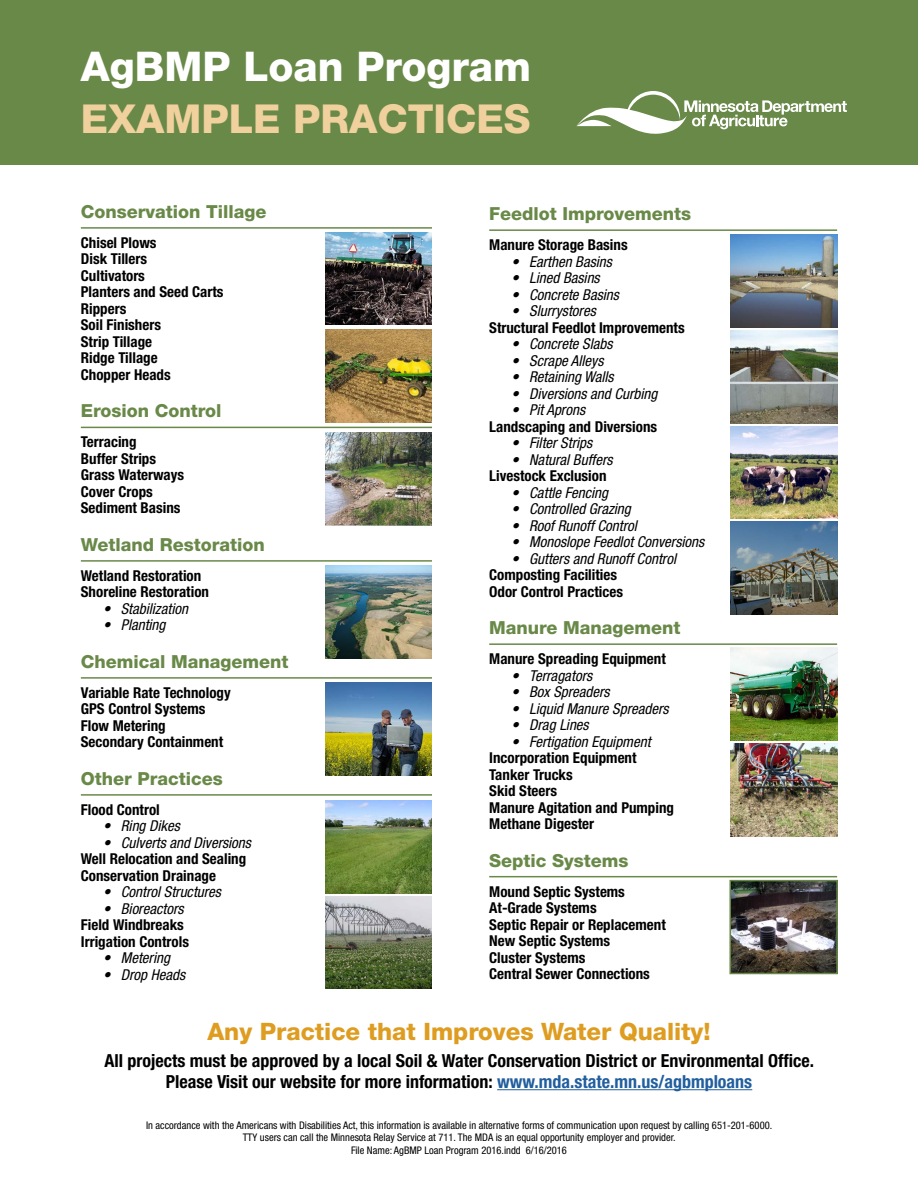
<style>
.page{position:relative;width:918px;height:1188px;background:#fff}
.page>*{position:absolute;margin:0;border:0;box-sizing:border-box;transform-origin:0 0}
.H1_Main_Title_85_pt{font:800 40.95px "Helvetica Neue";color:#fff}
.H1_Main_Title_85_pt-2{font:800 39.9px "Helvetica Neue";color:#f0d19e}
.H1_Main_Title_85_pt-3{font:800 24px "Helvetica Neue";color:#de9d21}
.P1{font:700 condensed 18px "Helvetica Neue";color:#000}
.t1{font:800 18px "Helvetica Neue";color:#698948}
.P1-2{font:700 condensed 15px "Helvetica Neue";color:#000}
.t2{font:italic condensed 15px "Helvetica Neue";color:#000}
.ADA_statement{font:condensed 10.5px "Helvetica Neue";color:#000}
.s1{color:#215e9e}
</style>
<div class="page">
<div style="left:0;top:0;width:918px;height:164px;background:#698948"></div>
<hr style="left:81px;top:227px;width:351px;height:2px;background:#698948">
<hr style="left:81px;top:427px;width:351px;height:1px;background:#698948">
<hr style="left:81px;top:560px;width:351px;height:2px;background:#698948">
<hr style="left:81px;top:677px;width:351px;height:2px;background:#698948">
<hr style="left:81px;top:794px;width:351px;height:2px;background:#698948">
<hr style="left:489px;top:229px;width:348px;height:2px;background:#698948">
<hr style="left:489px;top:643px;width:348px;height:2px;background:#698948">
<hr style="left:489px;top:876px;width:348px;height:1px;background:#698948">
<svg style="left:577px;top:91px;width:270px;height:43px"></svg>
<img style="left:325px;top:232px;width:107px;height:93px">
<img style="left:730px;top:234px;width:107px;height:93px">
<img style="left:730px;top:426px;width:107px;height:93px">
<img style="left:325px;top:432px;width:107px;height:93px">
<img style="left:325px;top:329px;width:107px;height:93px">
<img style="left:730px;top:330px;width:107px;height:93px">
<img style="left:730px;top:522px;width:107px;height:93px">
<img style="left:730px;top:648px;width:107px;height:93px">
<img style="left:730px;top:744px;width:107px;height:93px">
<img style="left:732px;top:883px;width:103px;height:88px">
<div style="left:729px;top:880px;width:109px;height:94px;border:2px solid #698948"></div>
<img style="left:325px;top:566px;width:107px;height:93px">
<img style="left:325px;top:683px;width:107px;height:93px">
<img style="left:325px;top:800px;width:107px;height:93px">
<img style="left:325px;top:896px;width:107px;height:93px">
<hr style="left:497px;top:1089px;width:255px;height:1px;background:#215e9e">
<h1 class="H1_Main_Title_85_pt" style="left:81px;top:42px;width:452px">AgBMP Loan Program</h1>
<h1 class="H1_Main_Title_85_pt-2" style="left:81px;top:95px;width:451px">EXAMPLE PRACTICES</h1>
<h2 class="t1" style="left:81px;top:201px;width:187px">Conservation Tillage</h2>
<p class="P1-2" style="left:81px;top:233px;width:77px">Chisel Plows</p>
<p class="P1-2" style="left:81px;top:250px;width:68px">Disk Tillers</p>
<p class="P1-2" style="left:81px;top:266px;width:66px">Cultivators</p>
<p class="P1-2" style="left:81px;top:283px;width:144px">Planters and Seed Carts</p>
<p class="P1-2" style="left:81px;top:299px;width:47px">Rippers</p>
<p class="P1-2" style="left:81px;top:316px;width:82px">Soil Finishers</p>
<p class="P1-2" style="left:81px;top:332px;width:73px">Strip Tillage</p>
<p class="P1-2" style="left:81px;top:349px;width:78px">Ridge Tillage</p>
<p class="P1-2" style="left:81px;top:365px;width:91px">Chopper Heads</p>
<h2 class="t1" style="left:81px;top:400px;width:142px">Erosion Control</h2>
<p class="P1-2" style="left:81px;top:433px;width:57px">Terracing</p>
<p class="P1-2" style="left:81px;top:449px;width:77px">Buffer Strips</p>
<p class="P1-2" style="left:81px;top:466px;width:105px">Grass Waterways</p>
<p class="P1-2" style="left:81px;top:482px;width:74px">Cover Crops</p>
<p class="P1-2" style="left:81px;top:499px;width:101px">Sediment Basins</p>
<h2 class="t1" style="left:81px;top:534px;width:186px">Wetland Restoration</h2>
<p class="P1-2" style="left:81px;top:566px;width:122px">Wetland Restoration</p>
<p class="P1-2" style="left:81px;top:583px;width:130px">Shoreline Restoration</p>
<p class="t2" style="left:103px;top:600px;width:87px">• Stabilization</p>
<p class="t2" style="left:103px;top:616px;width:64px">• Planting</p>
<h2 class="t1" style="left:81px;top:651px;width:209px">Chemical Management</h2>
<p class="P1-2" style="left:81px;top:683px;width:152px">Variable Rate Technology</p>
<p class="P1-2" style="left:81px;top:700px;width:126px">GPS Control Systems</p>
<p class="P1-2" style="left:81px;top:716px;width:86px">Flow Metering</p>
<p class="P1-2" style="left:81px;top:733px;width:144px">Secondary Containment</p>
<h2 class="t1" style="left:81px;top:768px;width:144px">Other Practices</h2>
<p class="P1-2" style="left:81px;top:800px;width:81px">Flood Control</p>
<p class="t2" style="left:103px;top:817px;width:78px">• Ring Dikes</p>
<p class="t2" style="left:103px;top:834px;width:150px">• Culverts and Diversions</p>
<p class="P1-2" style="left:81px;top:850px;width:167px">Well Relocation and Sealing</p>
<p class="P1-2" style="left:81px;top:866px;width:137px">Conservation Drainage</p>
<p class="t2" style="left:103px;top:883px;width:120px">• Control Structures</p>
<p class="t2" style="left:103px;top:900px;width:82px">• Bioreactors</p>
<p class="P1-2" style="left:81px;top:916px;width:105px">Field Windbreaks</p>
<p class="P1-2" style="left:81px;top:932px;width:110px">Irrigation Controls</p>
<p class="t2" style="left:103px;top:949px;width:68px">• Metering</p>
<p class="t2" style="left:103px;top:966px;width:84px">• Drop Heads</p>
<h2 class="t1" style="left:489px;top:203px;width:204px">Feedlot Improvements</h2>
<p class="P1-2" style="left:489px;top:236px;width:140px">Manure Storage Basins</p>
<p class="t2" style="left:511px;top:253px;width:102px">• Earthen Basins</p>
<p class="t2" style="left:511px;top:269px;width:90px">• Lined Basins</p>
<p class="t2" style="left:511px;top:286px;width:109px">• Concrete Basins</p>
<p class="t2" style="left:511px;top:302px;width:86px">• Slurrystores</p>
<p class="P1-2" style="left:489px;top:318px;width:197px">Structural Feedlot Improvements</p>
<p class="t2" style="left:511px;top:335px;width:103px">• Concrete Slabs</p>
<p class="t2" style="left:511px;top:352px;width:94px">• Scrape Alleys</p>
<p class="t2" style="left:511px;top:368px;width:104px">• Retaining Walls</p>
<p class="t2" style="left:511px;top:385px;width:148px">• Diversions and Curbing</p>
<p class="t2" style="left:511px;top:401px;width:75px">• Pit Aprons</p>
<p class="P1-2" style="left:489px;top:417px;width:169px">Landscaping and Diversions</p>
<p class="t2" style="left:511px;top:434px;width:82px">• Filter Strips</p>
<p class="t2" style="left:511px;top:451px;width:103px">• Natural Buffers</p>
<p class="P1-2" style="left:489px;top:467px;width:119px">Livestock Exclusion</p>
<p class="t2" style="left:511px;top:484px;width:98px">• Cattle Fencing</p>
<p class="t2" style="left:511px;top:500px;width:121px">• Controlled Grazing</p>
<p class="t2" style="left:511px;top:517px;width:127px">• Roof Runoff Control</p>
<p class="t2" style="left:511px;top:533px;width:194px">• Monoslope Feedlot Conversions</p>
<p class="t2" style="left:511px;top:550px;width:166px">• Gutters and Runoff Control</p>
<p class="P1-2" style="left:489px;top:566px;width:129px">Composting Facilities</p>
<p class="P1-2" style="left:489px;top:582px;width:135px">Odor Control Practices</p>
<h2 class="t1" style="left:489px;top:617px;width:193px">Manure Management</h2>
<p class="P1-2" style="left:489px;top:650px;width:178px">Manure Spreading Equipment</p>
<p class="t2" style="left:511px;top:667px;width:82px">• Terragators</p>
<p class="t2" style="left:511px;top:683px;width:100px">• Box Spreaders</p>
<p class="t2" style="left:511px;top:700px;width:159px">• Liquid Manure Spreaders</p>
<p class="t2" style="left:511px;top:716px;width:79px">• Drag Lines</p>
<p class="t2" style="left:511px;top:733px;width:141px">• Fertigation Equipment</p>
<p class="P1-2" style="left:489px;top:749px;width:149px">Incorporation Equipment</p>
<p class="P1-2" style="left:489px;top:765px;width:85px">Tanker Trucks</p>
<p class="P1-2" style="left:489px;top:782px;width:69px">Skid Steers</p>
<p class="P1-2" style="left:489px;top:798px;width:186px">Manure Agitation and Pumping</p>
<p class="P1-2" style="left:489px;top:815px;width:106px">Methane Digester</p>
<h2 class="t1" style="left:489px;top:850px;width:141px">Septic Systems</h2>
<p class="P1-2" style="left:489px;top:882px;width:137px">Mound Septic Systems</p>
<p class="P1-2" style="left:489px;top:899px;width:109px">At-Grade Systems</p>
<p class="P1-2" style="left:489px;top:915px;width:178px">Septic Repair or Replacement</p>
<p class="P1-2" style="left:489px;top:932px;width:123px">New Septic Systems</p>
<p class="P1-2" style="left:489px;top:948px;width:98px">Cluster Systems</p>
<p class="P1-2" style="left:489px;top:965px;width:162px">Central Sewer Connections</p>
<h1 class="H1_Main_Title_85_pt-3" style="left:207px;top:1017px;width:505px">Any Practice that Improves Water Quality!</h1>
<p class="P1" style="left:105px;top:1050px;width:711px">All projects must be approved by a local Soil &amp; Water Conservation District or Environmental Office.</p>
<p class="P1" style="left:166px;top:1071px;width:588px">Please Visit our website for more information: <span class="s1">www.mda.state.mn.us/agbmploans</span></p>
<p class="ADA_statement" style="left:146px;top:1119px;width:628px">In accordance with the Americans with Disabilities Act, this information is available in alternative forms of communication upon request by calling 651-201-6000.</p>
<p class="ADA_statement" style="left:243px;top:1131px;width:434px">TTY users can call the Minnesota Relay Service at 711. The MDA is an equal opportunity employer and provider.</p>
<p class="ADA_statement" style="left:351px;top:1144px;width:217px">File Name: AgBMP Loan Program 2016.indd 6/16/2016</p>
</div>
